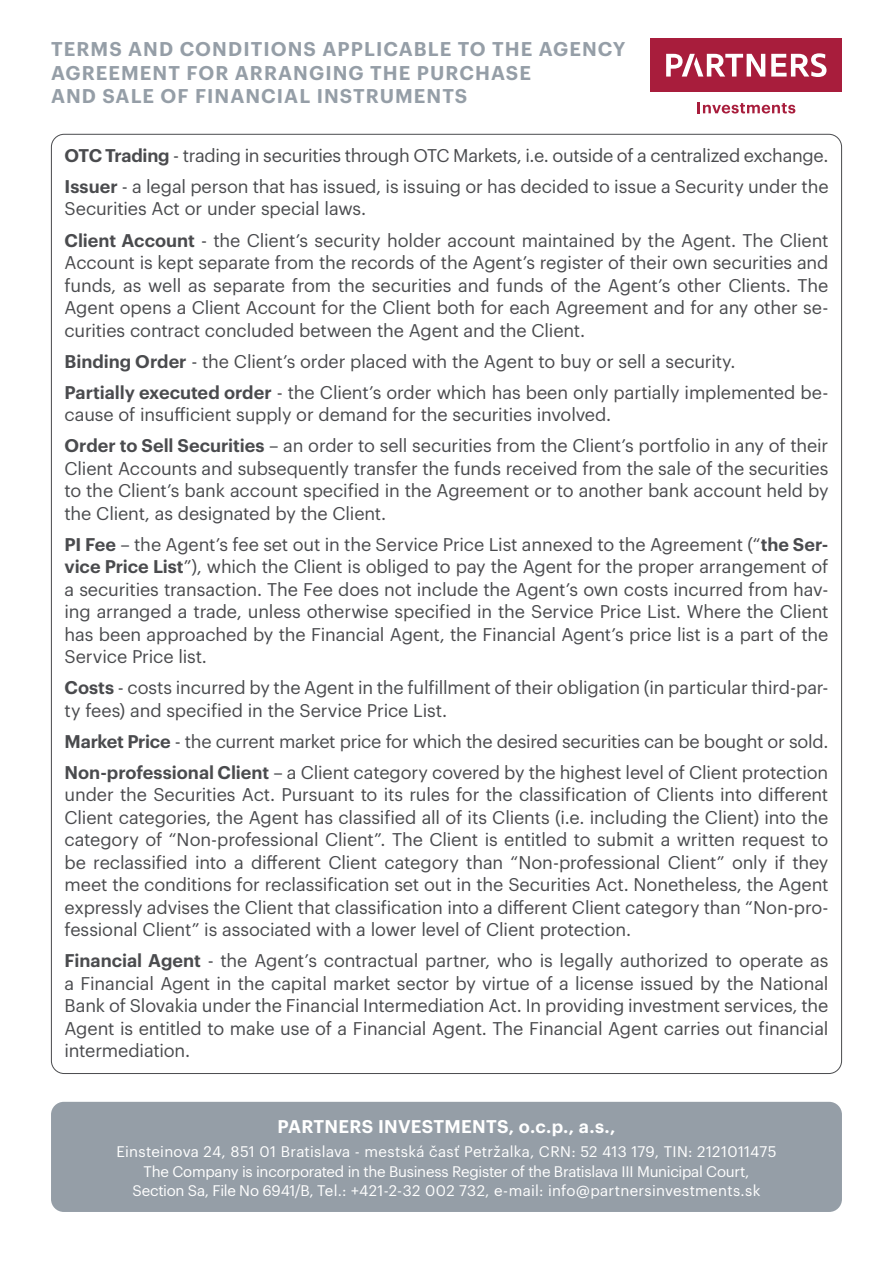
<style>
.page{position:relative;width:893px;height:1263px;background:#fff}
.page>*{position:absolute;margin:0;border:0;box-sizing:border-box;transform-origin:0 0}
.t1{font:600 19.5px/23.4px "Graphik";letter-spacing:.055em;color:#959ea7}
.t2{font:18px/22.5px "Graphik";letter-spacing:-.01em;color:#4a4b4e;text-align:justify}
.t3{font:600 18px "Graphik";letter-spacing:.01em;color:#fff}
.t4{font:15px/19.5px "Graphik";letter-spacing:.005em;color:#fff;text-align:center}
.s1{font-weight:600}
</style>
<div class="page">
<div style="left:51px;top:1102px;width:791px;height:110px;background:#959ea7;border-radius:13px"></div>
<div style="left:651px;top:38px;width:191px;height:54px;background:#a81d3c"></div>
<svg style="left:771px;top:53px;width:55px;height:24px"></svg>
<svg style="left:666px;top:54px;width:99px;height:23px"></svg>
<svg style="left:698px;top:102px;width:97px;height:11px"></svg>
<p class="t1" style="left:51px;top:36px;width:576px">TERMS AND CONDITIONS APPLICABLE TO THE AGENCY<br>AGREEMENT FOR ARRANGING THE PURCHASE<br>AND SALE OF FINANCIAL INSTRUMENTS</p>
<p class="t2" style="left:65px;top:143px;width:765px"><span class="s1">OTC Trading</span> - trading in securities through OTC Markets, i.e. outside of a centralized exchange.</p>
<p class="t2" style="left:65px;top:174px;width:765px"><span class="s1">Issuer</span> - a legal person that has issued, is issuing or has decided to issue a Security under the<br>Securities Act or under special laws.</p>
<p class="t2" style="left:65px;top:227px;width:765px"><span class="s1">Client Account</span> - the Client’s security holder account maintained by the Agent. The Client Account is kept separate from the records of the Agent’s register of their own securities and funds, as well as separate from the securities and funds of the Agent’s other Clients. The Agent opens a Client Account for the Client both for each Agreement and for any other se&shy;curities contract concluded between the Agent and the Client.</p>
<p class="t2" style="left:65px;top:348px;width:673px"><span class="s1">Binding Order</span> - the Client’s order placed with the Agent to buy or sell a security.</p>
<p class="t2" style="left:65px;top:379px;width:765px"><span class="s1">Partially executed order</span> - the Client’s order which has been only partially implemented be&shy;cause of insufficient supply or demand for the securities involved.</p>
<p class="t2" style="left:65px;top:433px;width:765px"><span class="s1">Order to Sell Securities</span> – an order to sell securities from the Client’s portfolio in any of their Client Accounts and subsequently transfer the funds received from the sale of the securities to the Client’s bank account specified in the Agreement or to another bank account held by the Client, as designated by the Client.</p>
<p class="t2" style="left:65px;top:531px;width:765px"><span class="s1">PI Fee</span> – the Agent’s fee set out in the Service Price List annexed to the Agreement (“<span class="s1">the Ser&shy;vice Price List</span>”), which the Client is obliged to pay the Agent for the proper arrangement of a securities transaction. The Fee does not include the Agent’s own costs incurred from hav&shy;ing arranged a trade, unless otherwise specified in the Service Price List. Where the Client has been approached by the Financial Agent, the Financial Agent’s price list is a part of the Service Price list.</p>
<p class="t2" style="left:65px;top:675px;width:765px"><span class="s1">Costs</span> - costs incurred by the Agent in the fulfillment of their obligation (in particular third-par&shy;ty fees) and specified in the Service Price List.</p>
<p class="t2" style="left:65px;top:728px;width:765px"><span class="s1">Market Price</span> - the current market price for which the desired securities can be bought or sold.</p>
<p class="t2" style="left:65px;top:759px;width:765px"><span class="s1">Non-professional Client</span> – a Client category covered by the highest level of Client protection under the Securities Act. Pursuant to its rules for the classification of Clients into different Client categories, the Agent has classified all of its Clients (i.e. including the Client) into the category of “Non-professional Client”. The Client is entitled to submit a written request to be reclassified into a different Client category than “Non-professional Client” only if they meet the conditions for reclassification set out in the Securities Act. Nonetheless, the Agent expressly advises the Client that classification into a different Client category than “Non-pro&shy;fessional Client” is associated with a lower level of Client protection.</p>
<p class="t2" style="left:65px;top:948px;width:765px"><span class="s1">Financial Agent</span> - the Agent’s contractual partner, who is legally authorized to operate as a Financial Agent in the capital market sector by virtue of a license issued by the National Bank of Slovakia under the Financial Intermediation Act. In providing investment services, the Agent is entitled to make use of a Financial Agent. The Financial Agent carries out financial intermediation.</p>
<p class="t3" style="left:278px;top:1113px;width:339px">PARTNERS INVESTMENTS, o.c.p., a.s.,</p>
<p class="t4" style="left:116px;top:1141px;width:662px">Einsteinova 24, 851 01 Bratislava - mestská časť Petržalka, CRN: 52 413 179, TIN: 2121011475<br>The Company is incorporated in the Business Register of the Bratislava III Municipal Court,<br>Section Sa, File No 6941/B, Tel.: +421-2-32 002 732, e-mail: info@partnersinvestments.sk</p>
</div>
